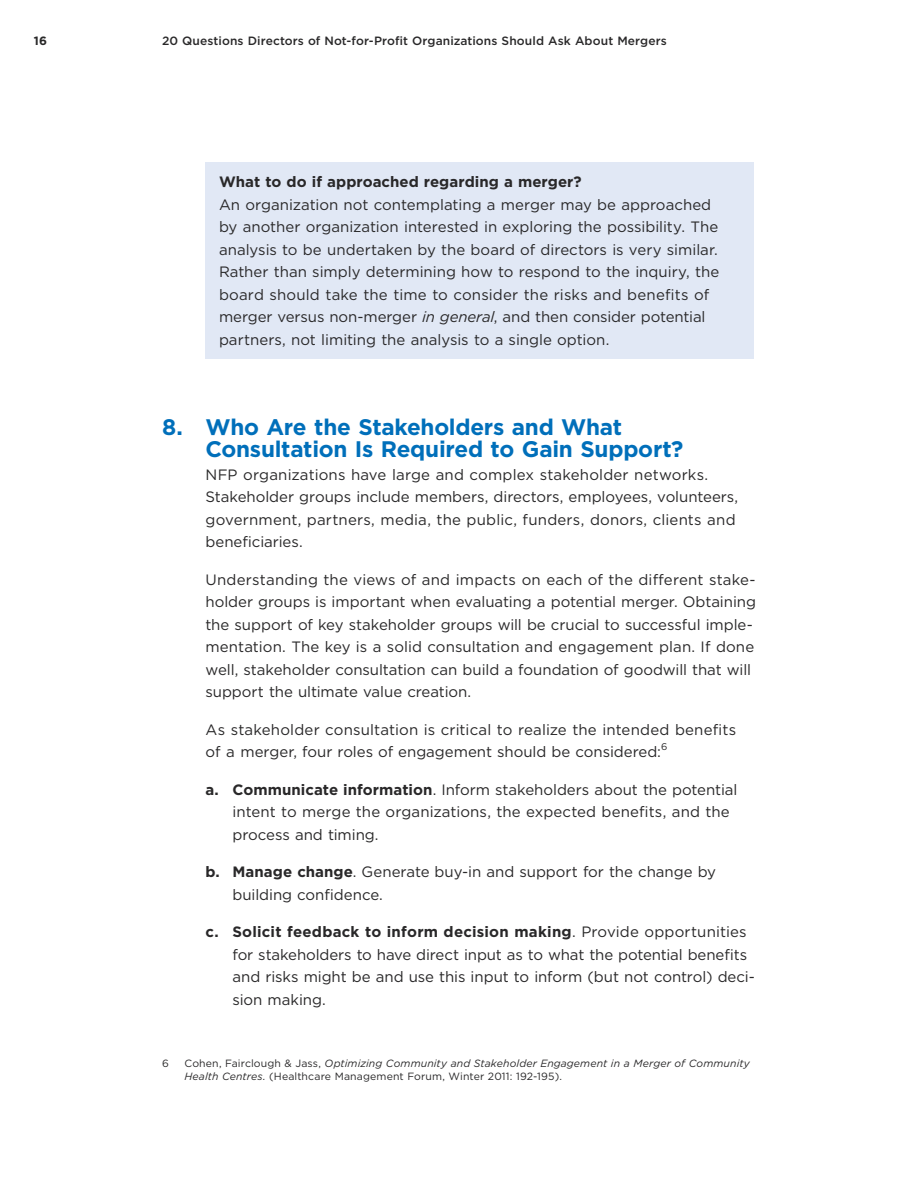
<style>
.page{position:relative;width:918px;height:1188px;background:#fff}
.page>*{position:absolute;margin:0;border:0;box-sizing:border-box;transform-origin:0 0}
.t1{font:700 22.5px/22.5px "Gotham";letter-spacing:-.01em;color:#006fba}
.t2{font:15px/22.5px "Gotham";color:#292829}
.t3{font:700 15px "Gotham";color:#292829}
.t4{font:500 12px "Gotham";letter-spacing:.01em;color:#292829}
.t5{font:700 12px "Gotham";color:#292829}
.t6{font:italic 10.5px/12.6px "Gotham";letter-spacing:.01em;color:#292829}
.t7{font:10.5px "Gotham";color:#292829}
.t8{font:9.75px "Gotham";color:#292829}
.s1{font-style:italic}
.s2{font-weight:700}
.s3{font-style:normal}
</style>
<div class="page">
<div style="left:206px;top:162px;width:548px;height:196px;background:#e1e8f5"></div>
<p class="t5" style="left:34px;top:33px;width:15px">16</p>
<p class="t4" style="left:162px;top:33px;width:506px">20 Questions Directors of Not-for-Profit Organizations Should Ask About Mergers</p>
<p class="t3" style="left:219px;top:172px;width:364px">What to do if approached regarding a merger?</p>
<p class="t2" style="left:219px;top:193px;width:502px">An organization not contemplating a merger may be approached by another organization interested in exploring the possibility. The analysis to be undertaken by the board of directors is very similar.<br>Rather than simply determining how to respond to the inquiry, the board should take the time to consider the risks and benefits of merger versus non-merger <span class="s1">in general</span>, and then consider potential partners, not limiting the analysis to a single option.</p>
<h1 class="t1" style="left:205px;top:416px;width:479px;text-indent:-43px">8. Who Are the Stakeholders and What<br>Consultation Is Required to Gain Support?</h1>
<p class="t2" style="left:206px;top:463px;width:534px">NFP organizations have large and complex stakeholder networks.<br>Stakeholder groups include members, directors, employees, volunteers, government, partners, media, the public, funders, donors, clients and beneficiaries.</p>
<p class="t2" style="left:206px;top:568px;width:552px">Understanding the views of and impacts on each of the different stake&shy;holder groups is important when evaluating a potential merger. Obtaining the support of key stakeholder groups will be crucial to successful imple&shy;mentation. The key is a solid consultation and engagement plan. If done well, stakeholder consultation can build a foundation of goodwill that will support the ultimate value creation.</p>
<p class="t2" style="left:206px;top:718px;width:532px">As stakeholder consultation is critical to realize the intended benefits of a merger, four roles of engagement should be considered:</p>
<p class="t8" style="left:661px;top:740px;width:8px">6</p>
<p class="t2" style="left:232px;top:778px;width:506px;text-indent:-27px"><span class="s2">a. Communicate information</span>. Inform stakeholders about the potential intent to merge the organizations, the expected benefits, and the process and timing.</p>
<p class="t2" style="left:232px;top:861px;width:485px;text-indent:-27px"><span class="s2">b. Manage change</span>. Generate buy-in and support for the change by building confidence.</p>
<p class="t2" style="left:233px;top:921px;width:524px;text-indent:-27px"><span class="s2">c. Solicit feedback to inform decision making</span>. Provide opportunities for stakeholders to have direct input as to what the potential benefits and risks might be and use this input to inform (but not control) deci&shy;sion making.</p>
<p class="t7" style="left:162px;top:1057px;width:8px">6</p>
<p class="t6" style="left:185px;top:1057px;width:567px"><span class="s3">Cohen, Fairclough &amp; Jass,</span> Optimizing Community and Stakeholder Engagement in a Merger of Community<br>Health Centres. <span class="s3">(Healthcare Management Forum, Winter 2011: 192-195).</span></p>
</div>
